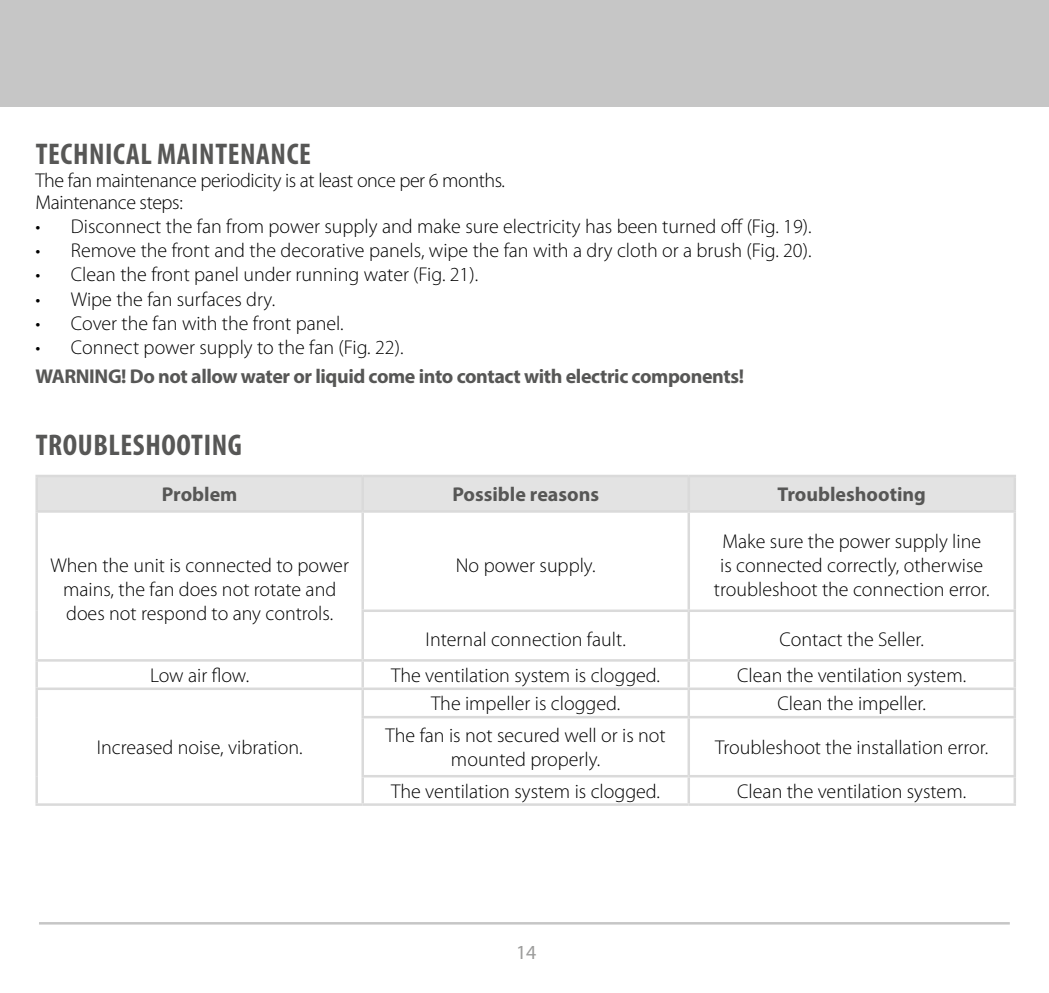
<style>
.page{position:relative;width:1049px;height:993px;background:#fff}
.page>*{position:absolute;margin:0;border:0;box-sizing:border-box;transform-origin:0 0}
.t1{font:700 condensed 30px "Myriad Pro";letter-spacing:.02em;color:#575756}
.t2{font:300 20px/24px "Myriad Pro";color:#000;text-align:center}
.t3{font:300 20px/22.5px "Myriad Pro";letter-spacing:-.02em;color:#000}
.t4{font:700 20px "Myriad Pro";letter-spacing:-.02em;color:#575756}
.t5{font:700 20px "Myriad Pro";color:#575756}
.t6{font:20px "Myriad Pro";color:#9d9d9c}
</style>
<div class="page">
<div style="left:0;top:0;width:1049px;height:106px;background:#c6c6c6"></div>
<hr style="left:39px;top:921px;width:971px;height:3px;background:#c6c6c6">
<div style="left:38px;top:477px;width:975px;height:33px;background:#e3e3e3"></div>
<hr style="left:35px;top:474px;width:328px;height:3px;background:#dadada">
<hr style="left:35px;top:477px;width:3px;height:33px;background:#dadada">
<hr style="left:363px;top:474px;width:326px;height:3px;background:#dadada">
<hr style="left:361px;top:477px;width:3px;height:33px;background:#dadada">
<hr style="left:689px;top:474px;width:327px;height:3px;background:#dadada">
<hr style="left:687px;top:477px;width:3px;height:33px;background:#dadada">
<hr style="left:1013px;top:477px;width:3px;height:33px;background:#dadada">
<hr style="left:35px;top:510px;width:328px;height:2px;background:#dadada">
<hr style="left:35px;top:512px;width:3px;height:98px;background:#dadada">
<hr style="left:35px;top:610px;width:3px;height:49px;background:#dadada">
<hr style="left:363px;top:510px;width:326px;height:2px;background:#dadada">
<hr style="left:361px;top:512px;width:3px;height:97px;background:#dadada">
<hr style="left:689px;top:510px;width:327px;height:2px;background:#dadada">
<hr style="left:687px;top:512px;width:3px;height:97px;background:#dadada">
<hr style="left:1013px;top:512px;width:3px;height:97px;background:#dadada">
<hr style="left:361px;top:609px;width:328px;height:2px;background:#dadada">
<hr style="left:361px;top:611px;width:3px;height:48px;background:#dadada">
<hr style="left:689px;top:609px;width:327px;height:2px;background:#dadada">
<hr style="left:687px;top:611px;width:3px;height:48px;background:#dadada">
<hr style="left:1013px;top:611px;width:3px;height:48px;background:#dadada">
<hr style="left:35px;top:659px;width:328px;height:2px;background:#dadada">
<hr style="left:35px;top:661px;width:3px;height:26px;background:#dadada">
<hr style="left:363px;top:659px;width:326px;height:2px;background:#dadada">
<hr style="left:361px;top:661px;width:3px;height:26px;background:#dadada">
<hr style="left:689px;top:659px;width:327px;height:2px;background:#dadada">
<hr style="left:687px;top:661px;width:3px;height:26px;background:#dadada">
<hr style="left:1013px;top:661px;width:3px;height:26px;background:#dadada">
<hr style="left:35px;top:687px;width:328px;height:2px;background:#dadada">
<hr style="left:35px;top:689px;width:3px;height:28px;background:#dadada">
<hr style="left:35px;top:717px;width:3px;height:59px;background:#dadada">
<hr style="left:35px;top:776px;width:3px;height:27px;background:#dadada">
<hr style="left:35px;top:803px;width:328px;height:2px;background:#dadada">
<hr style="left:363px;top:687px;width:326px;height:2px;background:#dadada">
<hr style="left:361px;top:689px;width:3px;height:26px;background:#dadada">
<hr style="left:689px;top:687px;width:327px;height:2px;background:#dadada">
<hr style="left:687px;top:689px;width:3px;height:26px;background:#dadada">
<hr style="left:1013px;top:689px;width:3px;height:26px;background:#dadada">
<hr style="left:361px;top:715px;width:328px;height:3px;background:#dadada">
<hr style="left:361px;top:718px;width:3px;height:56px;background:#dadada">
<hr style="left:689px;top:715px;width:327px;height:3px;background:#dadada">
<hr style="left:687px;top:718px;width:3px;height:56px;background:#dadada">
<hr style="left:1013px;top:718px;width:3px;height:56px;background:#dadada">
<hr style="left:361px;top:774px;width:328px;height:3px;background:#dadada">
<hr style="left:361px;top:777px;width:3px;height:26px;background:#dadada">
<hr style="left:689px;top:774px;width:327px;height:3px;background:#dadada">
<hr style="left:687px;top:777px;width:3px;height:26px;background:#dadada">
<hr style="left:1013px;top:777px;width:3px;height:26px;background:#dadada">
<hr style="left:363px;top:803px;width:326px;height:2px;background:#dadada">
<hr style="left:689px;top:803px;width:327px;height:2px;background:#dadada">
<h1 class="t1" style="left:36px;top:135px;width:277px">TECHNICAL MAINTENANCE</h1>
<p class="t3" style="left:35px;top:169px;width:471px">The fan maintenance periodicity is at least once per 6 months.<br>Maintenance steps:</p>
<p class="t2" style="left:35px;top:215px;width:777px">• Disconnect the fan from power supply and make sure electricity has been turned off (Fig. 19).</p>
<p class="t2" style="left:35px;top:239px;width:777px">• Remove the front and the decorative panels, wipe the fan with a dry cloth or a brush (Fig. 20).</p>
<p class="t2" style="left:35px;top:263px;width:444px">• Clean the front panel under running water (Fig. 21).</p>
<p class="t2" style="left:35px;top:287px;width:241px">• Wipe the fan surfaces dry.</p>
<p class="t2" style="left:35px;top:311px;width:310px">• Cover the fan with the front panel.</p>
<p class="t2" style="left:35px;top:335px;width:369px">• Connect power supply to the fan (Fig. 22).</p>
<p class="t4" style="left:35px;top:363px;width:710px">WARNING! Do not allow water or liquid come into contact with electric components!</p>
<h1 class="t1" style="left:36px;top:426px;width:208px">TROUBLESHOOTING</h1>
<p class="t5" style="left:162px;top:481px;width:77px">Problem</p>
<p class="t5" style="left:452px;top:481px;width:148px">Possible reasons</p>
<p class="t5" style="left:777px;top:481px;width:150px">Troubleshooting</p>
<p class="t2" style="left:50px;top:554px;width:300px">When the unit is connected to power mains, the fan does not rotate and does not respond to any controls.</p>
<p class="t2" style="left:456px;top:553px;width:141px">No power supply.</p>
<p class="t2" style="left:714px;top:529px;width:277px">Make sure the power supply line<br>is connected correctly, otherwise troubleshoot the connection error.</p>
<p class="t2" style="left:425px;top:627px;width:202px">Internal connection fault.</p>
<p class="t2" style="left:779px;top:627px;width:146px">Contact the Seller.</p>
<p class="t2" style="left:150px;top:663px;width:100px">Low air flow.</p>
<p class="t2" style="left:391px;top:663px;width:270px">The ventilation system is clogged.</p>
<p class="t2" style="left:737px;top:663px;width:230px">Clean the ventilation system.</p>
<p class="t2" style="left:97px;top:735px;width:207px">Increased noise, vibration.</p>
<p class="t2" style="left:431px;top:692px;width:191px">The impeller is clogged.</p>
<p class="t2" style="left:777px;top:692px;width:150px">Clean the impeller.</p>
<p class="t2" style="left:386px;top:723px;width:282px">The fan is not secured well or is not mounted properly.</p>
<p class="t2" style="left:715px;top:735px;width:275px">Troubleshoot the installation error.</p>
<p class="t2" style="left:391px;top:779px;width:270px">The ventilation system is clogged.</p>
<p class="t2" style="left:737px;top:779px;width:230px">Clean the ventilation system.</p>
<p class="t6" style="left:516px;top:939px;width:22px">14</p>
</div>
